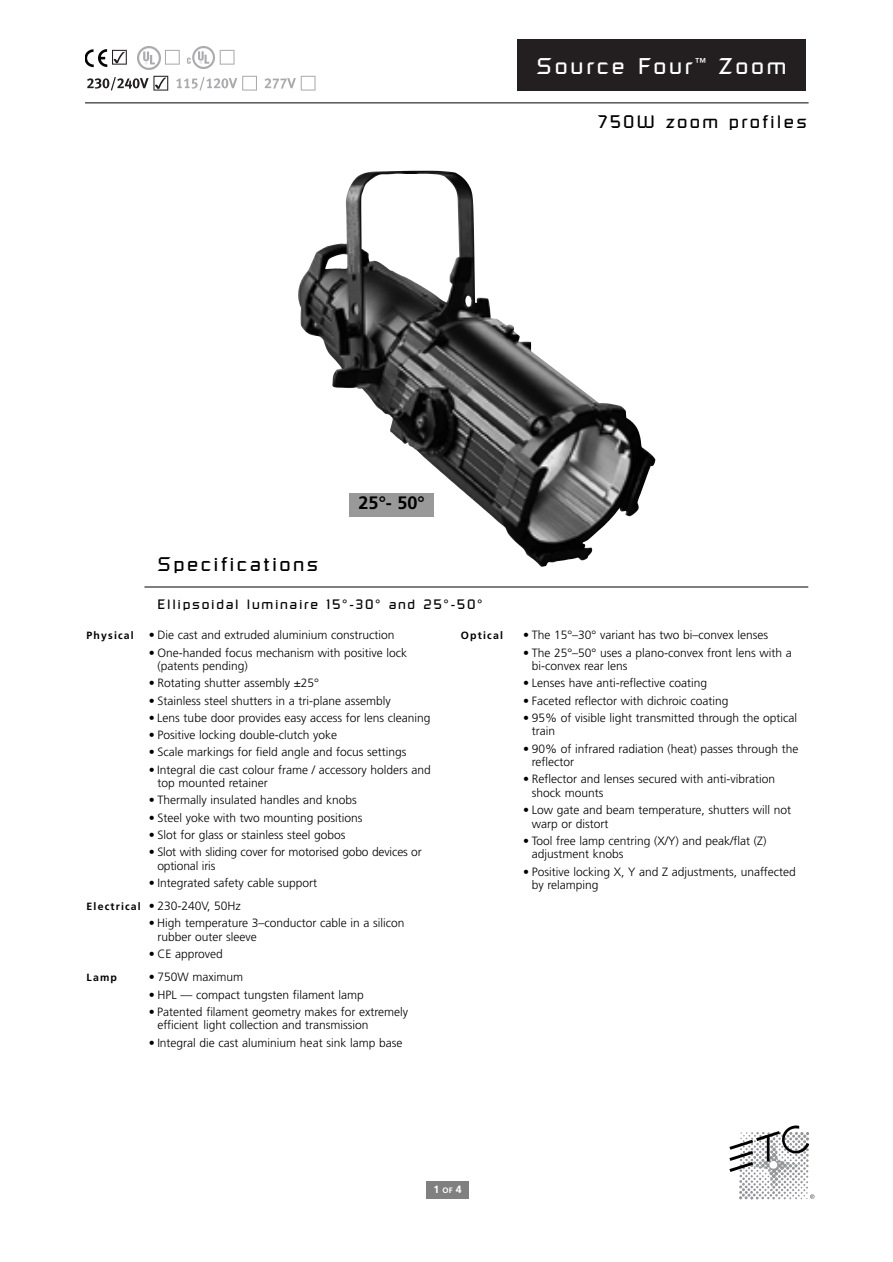
<style>
.page{position:relative;width:893px;height:1262px;background:#fff}
.page>*{position:absolute;margin:0;border:0;box-sizing:border-box;transform-origin:0 0}
.t1{font:22.5px "Russell Square";letter-spacing:.125em;color:#fff}
.t2{font:19.5px "Russell Square";letter-spacing:.125em;color:#000}
.t3{font:18px "Russell Square";letter-spacing:.125em;color:#000}
.t4{font:700 18px "Frutiger";color:#000}
.t5{font:13.5px "Russell Square";letter-spacing:.125em;color:#000}
.t6{font:300 12px/13.5px "Frutiger";color:#000}
.t7{font:700 10.5px "Frutiger";letter-spacing:.11em;color:#000}
.t8{font:700 10.5px "Frutiger";color:#fff}
.s1{font-weight:700;font-size:10.5px}
.s2{font-size:7.8px}
</style>
<div class="page">
<div style="left:517px;top:40px;width:288px;height:51px;background:#231f20"></div>
<img style="left:317px;top:171px;width:338px;height:396px">
<div style="left:426px;top:1181px;width:42px;height:17px;background:#808080"></div>
<hr style="left:85px;top:103px;width:723px;height:1px;background:#000">
<hr style="left:144px;top:587px;width:664px;height:1px;background:#000">
<div style="left:349px;top:493px;width:85px;height:23px;background:#999"></div>
<svg style="left:165px;top:50px;width:15px;height:15px"></svg>
<svg style="left:176px;top:76px;width:81px;height:15px"></svg>
<svg style="left:112px;top:50px;width:15px;height:15px"></svg>
<img style="left:187px;top:47px;width:27px;height:21px">
<svg style="left:220px;top:50px;width:14px;height:15px"></svg>
<img style="left:137px;top:47px;width:23px;height:23px">
<img style="left:85px;top:49px;width:23px;height:19px">
<svg style="left:87px;top:76px;width:81px;height:15px"></svg>
<svg style="left:264px;top:76px;width:51px;height:15px"></svg>
<svg style="left:729px;top:1125px;width:85px;height:74px"></svg>
<h1 class="t1" style="left:536px;top:58px;width:251px">Source Four <sup>™</sup> Zoom</h1>
<h3 class="t3" style="left:598px;top:115px;width:210px">750W zoom profiles</h3>
<h2 class="t2" style="left:157px;top:557px;width:162px">Specifications</h2>
<h3 class="t4" style="left:358px;top:496px;width:67px">25°- 50°</h3>
<p class="t5" style="left:157px;top:599px;width:327px">Ellipsoidal luminaire 15°-30° and 25°-50°</p>
<p class="t6" style="left:87px;top:629px;width:309px"><span class="s1">Physical</span> • Die cast and extruded aluminium construction</p>
<p class="t6" style="left:157px;top:646px;width:251px;text-indent:-9px">• One-handed focus mechanism with positive lock (patents pending)</p>
<p class="t6" style="left:149px;top:677px;width:172px">• Rotating shutter assembly ±25°</p>
<p class="t6" style="left:149px;top:694px;width:243px">• Stainless steel shutters in a tri-plane assembly</p>
<p class="t6" style="left:149px;top:712px;width:283px">• Lens tube door provides easy access for lens cleaning</p>
<p class="t6" style="left:149px;top:729px;width:190px">• Positive locking double-clutch yoke</p>
<p class="t6" style="left:149px;top:746px;width:259px">• Scale markings for field angle and focus settings</p>
<p class="t6" style="left:157px;top:763px;width:275px;text-indent:-9px">• Integral die cast colour frame / accessory holders and top mounted retainer</p>
<p class="t6" style="left:149px;top:794px;width:209px">• Thermally insulated handles and knobs</p>
<p class="t6" style="left:149px;top:811px;width:215px">• Steel yoke with two mounting positions</p>
<p class="t6" style="left:149px;top:829px;width:198px">• Slot for glass or stainless steel gobos</p>
<p class="t6" style="left:157px;top:846px;width:266px;text-indent:-9px">• Slot with sliding cover for motorised gobo devices or optional iris</p>
<p class="t6" style="left:87px;top:872px;width:232px;line-height:23.2px;text-indent:62px">• Integrated safety cable support<br><span class="s1">Electrical</span> • 230-240V, 50Hz</p>
<p class="t6" style="left:157px;top:917px;width:249px;text-indent:-9px">• High temperature 3–conductor cable in a silicon rubber outer sleeve</p>
<p class="t6" style="left:149px;top:948px;width:76px">• CE approved</p>
<p class="t7" style="left:87px;top:973px;width:32px">Lamp</p>
<p class="t6" style="left:149px;top:971px;width:96px">• 750W maximum</p>
<p class="t6" style="left:149px;top:988px;width:216px">• HPL — compact tungsten filament lamp</p>
<p class="t6" style="left:157px;top:1006px;width:252px;text-indent:-9px">• Patented filament geometry makes for extremely efficient light collection and transmission</p>
<p class="t6" style="left:149px;top:1036px;width:255px">• Integral die cast aluminium heat sink lamp base</p>
<p class="t7" style="left:461px;top:631px;width:43px">Optical</p>
<p class="t6" style="left:523px;top:629px;width:246px">• The 15°–30° variant has two bi–convex lenses</p>
<p class="t6" style="left:531px;top:646px;width:262px;text-indent:-9px">• The 25°–50° uses a plano-convex front lens with a bi-convex rear lens</p>
<p class="t6" style="left:523px;top:677px;width:185px">• Lenses have anti-reflective coating</p>
<p class="t6" style="left:523px;top:694px;width:207px">• Faceted reflector with dichroic coating</p>
<p class="t6" style="left:531px;top:712px;width:267px;text-indent:-9px">• 95% of visible light transmitted through the optical train</p>
<p class="t6" style="left:531px;top:742px;width:268px;text-indent:-9px">• 90% of infrared radiation (heat) passes through the reflector</p>
<p class="t6" style="left:531px;top:773px;width:245px;text-indent:-9px">• Reflector and lenses secured with anti-vibration shock mounts</p>
<p class="t6" style="left:531px;top:804px;width:261px;text-indent:-9px">• Low gate and beam temperature, shutters will not warp or distort</p>
<p class="t6" style="left:531px;top:835px;width:236px;text-indent:-9px">• Tool free lamp centring (X/Y) and peak/flat (Z) adjustment knobs</p>
<p class="t6" style="left:531px;top:865px;width:266px;text-indent:-9px">• Positive locking X, Y and Z adjustments, unaffected by relamping</p>
<p class="t8" style="left:433px;top:1185px;width:30px">1 <span class="s2">OF</span> 4</p>
</div>
